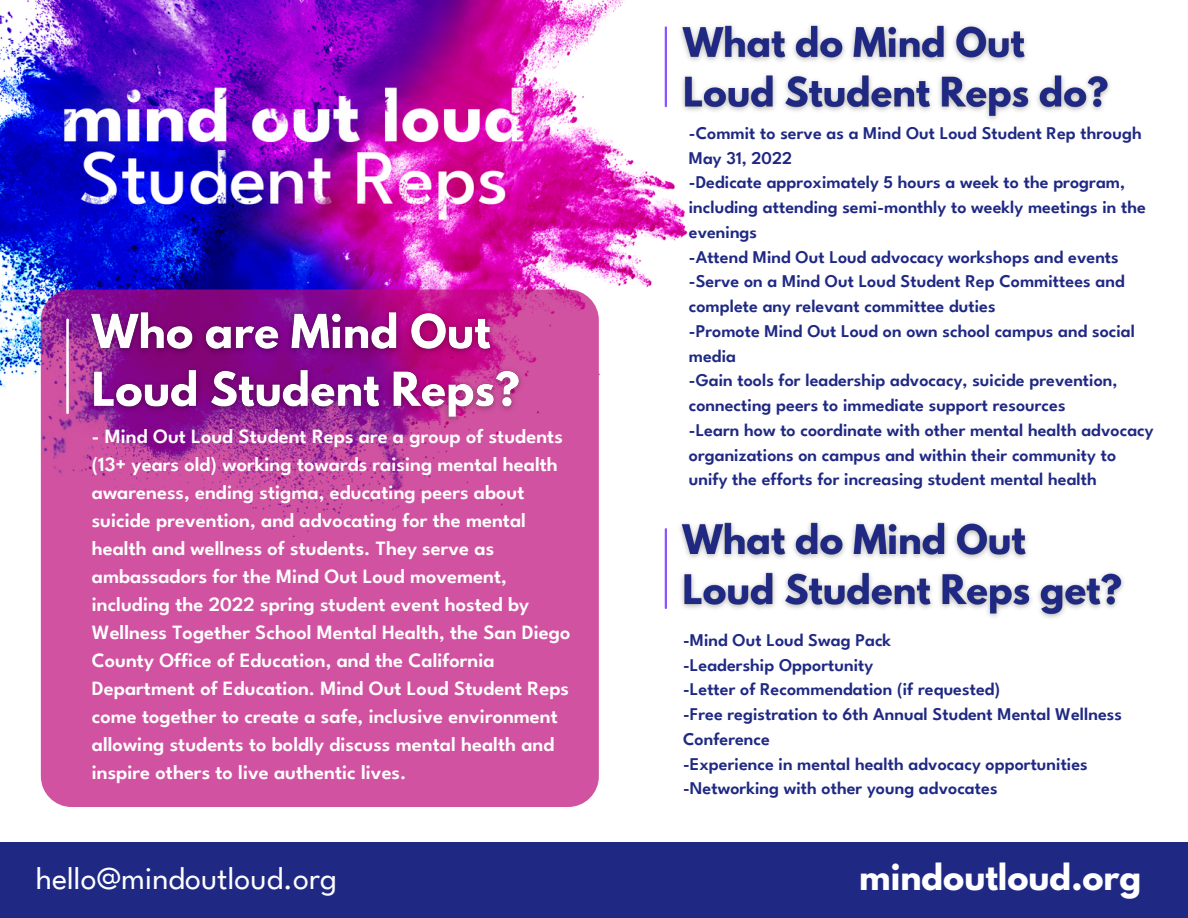
<style>
.page{position:relative;width:1188px;height:918px;background:#fff}
.page>*{position:absolute;margin:0;border:0;box-sizing:border-box;transform-origin:0 0}
.t1{font:31.95px "League Spartan";color:#fff}
.t2{font:700 31.95px "League Spartan";color:#fff}
.t3{font:600 20.4px/27.9px "League Spartan";color:#fff}
.t4{font:600 18px/24.8px "League Spartan";color:#1f2984}
</style>
<div class="page">
<div style="left:0;top:842px;width:1188px;height:76px;background:#1f2984"></div>
<img style="left:0;top:0;width:688px;height:537px">
<svg style="left:41px;top:290px;width:558px;height:517px;background:#cd4e9f"></svg>
<hr style="left:66px;top:320px;width:3px;height:93px;background:#fff">
<hr style="left:665px;top:27px;width:2px;height:79px;background:#8c52ff">
<img style="left:673px;top:17px;width:437px;height:113px">
<img style="left:673px;top:513px;width:451px;height:105px">
<img style="left:80px;top:302px;width:451px;height:131px">
<hr style="left:665px;top:529px;width:2px;height:79px;background:#8c52ff">
<p class="t3" style="left:92px;top:424px;width:480px">- Mind Out Loud Student Reps are a group of students (13+ years old) working towards raising mental health awareness, ending stigma, educating peers about suicide prevention, and advocating for the mental health and wellness of students. They serve as ambassadors for the Mind Out Loud movement, including the 2022 spring student event hosted by Wellness Together School Mental Health, the San Diego County Office of Education, and the California Department of Education. Mind Out Loud Student Reps come together to create a safe, inclusive environment allowing students to boldly discuss mental health and inspire others to live authentic lives.</p>
<p class="t4" style="left:689px;top:122px;width:454px">-Commit to serve as a Mind Out Loud Student Rep through<br>May 31, 2022</p>
<p class="t4" style="left:689px;top:172px;width:459px">-Dedicate approximately 5 hours a week to the program, including attending semi-monthly to weekly meetings in the evenings</p>
<p class="t4" style="left:689px;top:246px;width:431px">-Attend Mind Out Loud advocacy workshops and events</p>
<p class="t4" style="left:689px;top:271px;width:437px">-Serve on a Mind Out Loud Student Rep Committees and complete any relevant committee duties</p>
<p class="t4" style="left:689px;top:320px;width:448px">-Promote Mind Out Loud on own school campus and social media</p>
<p class="t4" style="left:689px;top:370px;width:430px">-Gain tools for leadership advocacy, suicide prevention, connecting peers to immediate support resources</p>
<p class="t4" style="left:689px;top:419px;width:466px">-Learn how to coordinate with other mental health advocacy organizations on campus and within their community to unify the efforts for increasing student mental health</p>
<p class="t4" style="left:683px;top:629px;width:210px">-Mind Out Loud Swag Pack</p>
<p class="t4" style="left:683px;top:654px;width:192px">-Leadership Opportunity</p>
<p class="t4" style="left:683px;top:679px;width:319px">-Letter of Recommendation (if requested)</p>
<p class="t4" style="left:683px;top:703px;width:440px">-Free registration to 6th Annual Student Mental Wellness<br>Conference</p>
<p class="t4" style="left:683px;top:753px;width:406px">-Experience in mental health advocacy opportunities</p>
<p class="t4" style="left:683px;top:778px;width:316px">-Networking with other young advocates</p>
<p class="t1" style="left:36px;top:867px;width:303px">hello@mindoutloud.org</p>
<p class="t2" style="left:859px;top:862px;width:284px">mindoutloud.org</p>
</div>
